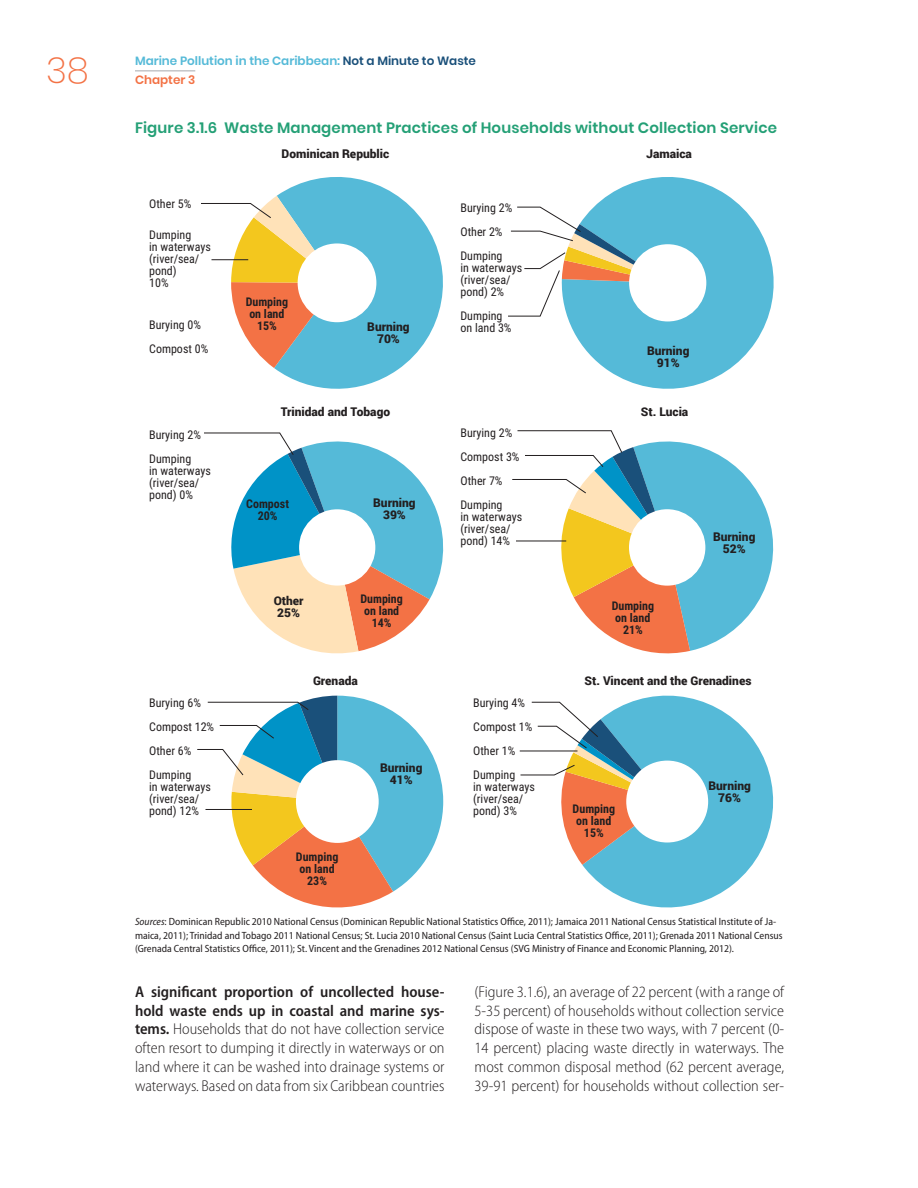
<style>
.page{position:relative;width:918px;height:1188px;background:#fff}
.page>*{position:absolute;margin:0;border:0;box-sizing:border-box;transform-origin:0 0}
.t1{font:200 36px "Poppins";color:#f37245}
.t2{font:300 semi-condensed 15.75px/18.8px "Myriad Pro";color:#231f20;text-align:justify}
.t3{font:600 15px "Poppins";letter-spacing:.01em;color:#24a076}
.t4{font:12px/12px "Roboto Condensed";color:#231f20}
.t5{font:900 12px/12px "Roboto";color:#231f20;text-align:center}
.t6{font:700 12px/12px "Roboto Condensed";color:#231f20;text-align:center}
.t7{font:600 12px "Poppins";color:#55bad8}
.t8{font:600 12px "Poppins";color:#f37245}
.t9{font:semi-condensed 10.5px/13.5px "Myriad Pro";color:#231f20}
.s1{color:#1a507a}
.s2{font-style:italic}
.s3{font-weight:600}
</style>
<div class="page">
<svg style="left:567px;top:177px;width:207px;height:212px;fill:#55bad8"></svg>
<div style="left:629px;top:244px;width:77px;height:77px;background:#fff;border-radius:50%"></div>
<svg style="left:582px;top:695px;width:192px;height:213px;fill:#55bad8"></svg>
<div style="left:626px;top:761px;width:82px;height:82px;background:#fff;border-radius:50%"></div>
<svg style="left:201px;top:177px;width:242px;height:212px"></svg>
<svg style="left:508px;top:207px;width:160px;height:109px"></svg>
<svg style="left:204px;top:432px;width:240px;height:222px"></svg>
<svg style="left:512px;top:430px;width:262px;height:224px"></svg>
<hr style="left:516px;top:541px;width:50px;height:1px;background:#231f20">
<svg style="left:197px;top:696px;width:246px;height:212px"></svg>
<hr style="left:206px;top:809px;width:46px;height:1px;background:#231f20">
<svg style="left:520px;top:702px;width:147px;height:163px"></svg>
<hr style="left:135px;top:70px;width:60px;height:1px;background:#a7a9ac">
<h1 class="t1" style="left:46px;top:49px;width:44px">38</h1>
<p class="t7" style="left:135px;top:54px;width:343px">Marine Pollution in the Caribbean: <span class="s1">Not a Minute to Waste</span></p>
<p class="t8" style="left:135px;top:73px;width:62px">Chapter 3</p>
<p class="t3" style="left:135px;top:119px;width:644px">Figure 3.1.6 Waste Management Practices of Households without Collection Service</p>
<p class="t5" style="left:282px;top:148px;width:109px">Dominican Republic</p>
<p class="t5" style="left:646px;top:148px;width:47px">Jamaica</p>
<p class="t4" style="left:149px;top:198px;width:44px">Other 5%</p>
<p class="t4" style="left:149px;top:229px;width:63px">Dumping<br>in waterways (river/sea/ pond)<br>10%</p>
<p class="t4" style="left:149px;top:312px;width:61px;line-height:24px">Burying 0%<br>Compost 0%</p>
<p class="t4" style="left:149px;top:422px;width:53px;line-height:24px">Burying 2%<br>Dumping</p>
<p class="t4" style="left:149px;top:464px;width:63px">in waterways (river/sea/ pond) 0%</p>
<p class="t4" style="left:149px;top:690px;width:67px;line-height:24px">Burying 6%<br>Compost 12%<br>Other 6%<br>Dumping</p>
<p class="t4" style="left:149px;top:780px;width:63px">in waterways (river/sea/ pond) 12%</p>
<p class="t6" style="left:246px;top:296px;width:44px">Dumping on land<br>15%</p>
<p class="t5" style="left:367px;top:320px;width:44px">Burning<br>70%</p>
<p class="t4" style="left:460px;top:195px;width:53px;line-height:24px">Burying 2%<br>Other 2%<br>Dumping</p>
<p class="t4" style="left:460px;top:261px;width:63px">in waterways (river/sea/ pond) 2%</p>
<p class="t4" style="left:460px;top:309px;width:53px">Dumping on land 3%</p>
<p class="t5" style="left:647px;top:344px;width:44px">Burning<br>91%</p>
<p class="t5" style="left:281px;top:406px;width:111px">Trinidad and Tobago</p>
<p class="t5" style="left:641px;top:406px;width:49px">St. Lucia</p>
<p class="t6" style="left:246px;top:497px;width:44px">Compost<br>20%</p>
<p class="t5" style="left:274px;top:594px;width:32px">Other<br>25%</p>
<p class="t5" style="left:373px;top:496px;width:44px">Burning<br>39%</p>
<p class="t4" style="left:460px;top:420px;width:61px;line-height:24px">Burying 2%<br>Compost 3%<br>Other 7%<br>Dumping</p>
<p class="t4" style="left:460px;top:510px;width:63px">in waterways (river/sea/ pond) 14%</p>
<p class="t6" style="left:360px;top:592px;width:44px">Dumping on land<br>14%</p>
<p class="t6" style="left:612px;top:599px;width:44px">Dumping on land<br>21%</p>
<p class="t5" style="left:713px;top:530px;width:44px">Burning<br>52%</p>
<p class="t5" style="left:313px;top:674px;width:46px">Grenada</p>
<p class="t5" style="left:584px;top:674px;width:169px">St. Vincent and the Grenadines</p>
<p class="t6" style="left:296px;top:850px;width:44px">Dumping on land<br>23%</p>
<p class="t5" style="left:380px;top:761px;width:44px">Burning<br>41%</p>
<p class="t4" style="left:473px;top:690px;width:61px;line-height:24px">Burying 4%<br>Compost 1%<br>Other 1%<br>Dumping</p>
<p class="t4" style="left:473px;top:780px;width:63px">in waterways (river/sea/ pond) 3%</p>
<p class="t6" style="left:573px;top:802px;width:44px">Dumping on land<br>15%</p>
<p class="t5" style="left:709px;top:779px;width:44px">Burning<br>76%</p>
<p class="t9" style="left:135px;top:915px;width:649px"><span class="s2">Sources</span>: Dominican Republic 2010 National Census (Dominican Republic National Statistics Office, 2011); Jamaica 2011 National Census Statistical Institute of Ja&shy;maica, 2011); Trinidad and Tobago 2011 National Census; St. Lucia 2010 National Census (Saint Lucia Central Statistics Office, 2011); Grenada 2011 National Census (Grenada Central Statistics Office, 2011); St. Vincent and the Grenadines 2012 National Census (SVG Ministry of Finance and Economic Planning, 2012).</p>
<p class="t2" style="left:135px;top:983px;width:311px"><span class="s3">A significant proportion of uncollected house&shy;hold waste ends up in coastal and marine sys&shy;tems.</span> Households that do not have collection service often resort to dumping it directly in waterways or on land where it can be washed into drainage systems or waterways. Based on data from six Caribbean countries</p>
<p class="t2" style="left:475px;top:983px;width:311px">(Figure 3.1.6), an average of 22 percent (with a range of 5-35 percent) of households without collection service dispose of waste in these two ways, with 7 percent (0- 14 percent) placing waste directly in waterways. The most common disposal method (62 percent average, 39-91 percent) for households without collection ser-</p>
</div>
